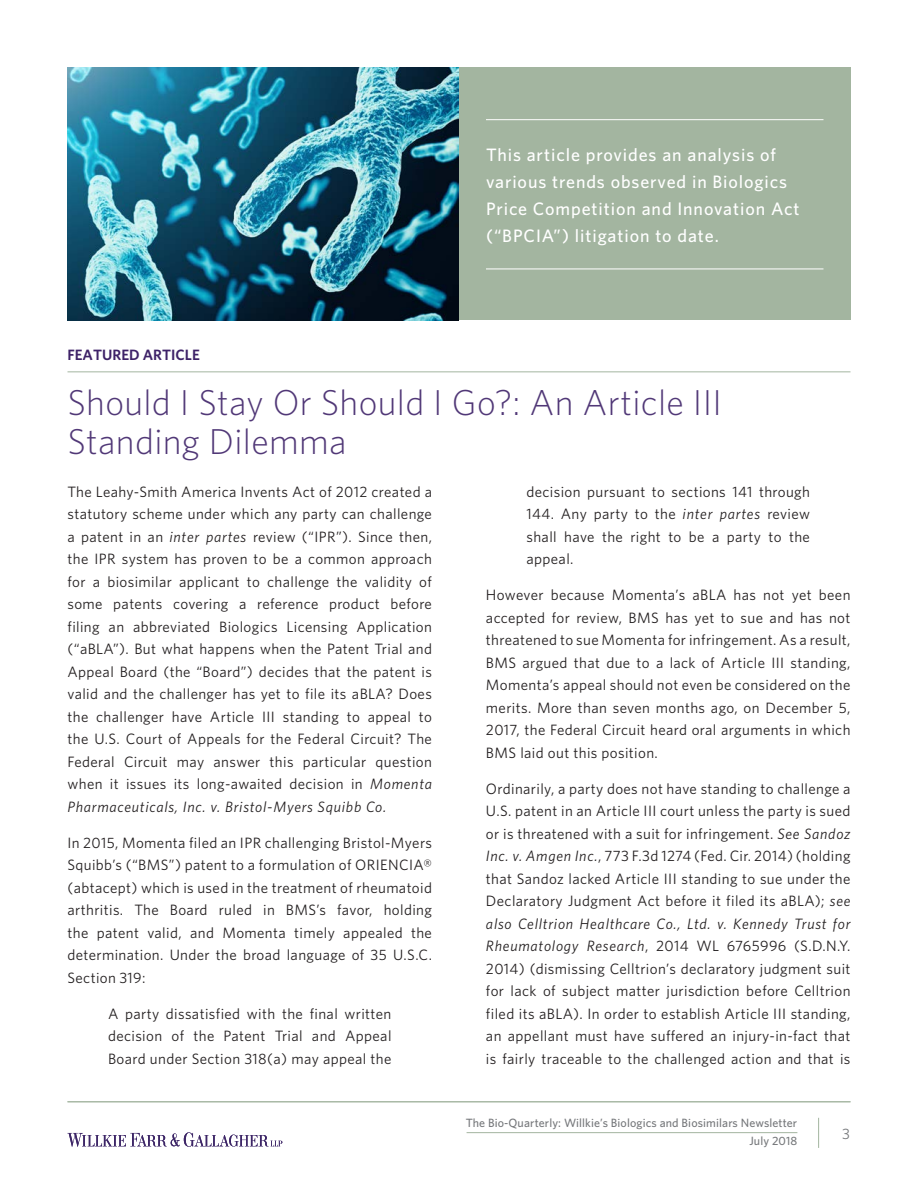
<style>
.page{position:relative;width:918px;height:1188px;background:#fff}
.page>*{position:absolute;margin:0;border:0;box-sizing:border-box;transform-origin:0 0}
.Article_First_Page{font:300 36px/39px "Whitney";letter-spacing:.01em;color:#513877}
.Article_-_descriptio{font:500 18px/27px "Whitney";letter-spacing:.05em;color:#fff}
.Body_Text{font:15px/22.5px "Whitney";letter-spacing:.025em;color:#231f20;text-align:justify}
.Block_Text{font:15px/22.5px "Whitney";letter-spacing:.025em;color:#231f20;text-align:justify}
.Article_First_Page-2{font:600 15px "Whitney";color:#3e2268}
.Footer_-_Page_Number{font:15px "Whitney";color:#76787b}
.Footer_-_Business_Re{font:500 12px "Whitney";letter-spacing:.01em;color:#76787b}
.s1{font-style:italic}
</style>
<div class="page">
<hr style="left:467px;top:1132px;width:330px;height:1px;background:#a3b5a0">
<hr style="left:818px;top:1118px;width:1px;height:30px;background:#a3b5a0">
<hr style="left:68px;top:372px;width:782px;height:1px;background:#a3b5a0">
<img style="left:68px;top:68px;width:391px;height:252px">
<svg style="left:68px;top:1132px;width:214px;height:15px"></svg>
<hr style="left:68px;top:1102px;width:782px;height:1px;background:#a3b5a0">
<div style="left:459px;top:68px;width:391px;height:252px;background:#a3b5a0"></div>
<hr style="left:486px;top:119px;width:338px;height:1px;background:#fff">
<hr style="left:486px;top:269px;width:338px;height:1px;background:#fff">
<p class="Article_-_descriptio" style="left:486px;top:141px;width:315px">This article provides an analysis of various trends observed in Biologics Price Competition and Innovation Act (“BPCIA”) litigation to date.</p>
<p class="Article_First_Page-2" style="left:68px;top:345px;width:134px">FEATURED ARTICLE</p>
<p class="Article_First_Page" style="left:68px;top:382px;width:656px">Should I Stay Or Should I Go?: An Article III<br>Standing Dilemma</p>
<p class="Body_Text" style="left:68px;top:480px;width:366px">The Leahy-Smith America Invents Act of 2012 created a statutory scheme under which any party can challenge a patent in an <span class="s1">inter partes</span> review (“IPR”). Since then, the IPR system has proven to be a common approach for a biosimilar applicant to challenge the validity of some patents covering a reference product before filing an abbreviated Biologics Licensing Application (“aBLA”). But what happens when the Patent Trial and Appeal Board (the “Board”) decides that the patent is valid and the challenger has yet to file its aBLA? Does the challenger have Article III standing to appeal to the U.S. Court of Appeals for the Federal Circuit? The Federal Circuit may answer this particular question when it issues its long-awaited decision in <span class="s1">Momenta Pharmaceuticals, Inc. v. Bristol-Myers Squibb Co.</span></p>
<p class="Body_Text" style="left:68px;top:831px;width:366px">In 2015, Momenta filed an IPR challenging Bristol-Myers Squibb’s (“BMS”) patent to a formulation of ORIENCIA® (abtacept) which is used in the treatment of rheumatoid arthritis. The Board ruled in BMS’s favor, holding the patent valid, and Momenta timely appealed the determination. Under the broad language of 35 U.S.C.<br>Section 319:</p>
<p class="Block_Text" style="left:108px;top:1002px;width:285px">A party dissatisfied with the final written decision of the Patent Trial and Appeal Board under Section 318(a) may appeal the</p>
<p class="Block_Text" style="left:526px;top:480px;width:285px">decision pursuant to sections 141 through 144. Any party to the <span class="s1">inter partes</span> review shall have the right to be a party to the appeal.</p>
<p class="Body_Text" style="left:486px;top:583px;width:366px">However because Momenta’s aBLA has not yet been accepted for review, BMS has yet to sue and has not threatened to sue Momenta for infringement. As a result, BMS argued that due to a lack of Article III standing, Momenta’s appeal should not even be considered on the merits. More than seven months ago, on December 5, 2017, the Federal Circuit heard oral arguments in which BMS laid out this position.</p>
<p class="Body_Text" style="left:486px;top:777px;width:366px">Ordinarily, a party does not have standing to challenge a U.S. patent in an Article III court unless the party is sued or is threatened with a suit for infringement. <span class="s1">See Sandoz Inc. v. Amgen Inc.</span>, 773 F.3d 1274 (Fed. Cir. 2014) (holding that Sandoz lacked Article III standing to sue under the Declaratory Judgment Act before it filed its aBLA); <span class="s1">see also Celltrion Healthcare Co., Ltd. v. Kennedy Trust for Rheumatology Research</span>, 2014 WL 6765996 (S.D.N.Y.<br>2014) (dismissing Celltrion’s declaratory judgment suit for lack of subject matter jurisdiction before Celltrion filed its aBLA). In order to establish Article III standing, an appellant must have suffered an injury-in-fact that is fairly traceable to the challenged action and that is</p>
<p class="Footer_-_Business_Re" style="left:466px;top:1115px;width:333px">The Bio-Quarterly: Willkie’s Biologics and Biosimilars Newsletter</p>
<p class="Footer_-_Business_Re" style="left:749px;top:1133px;width:49px">July 2018</p>
<p class="Footer_-_Page_Number" style="left:842px;top:1123px;width:9px">3</p>
</div>
